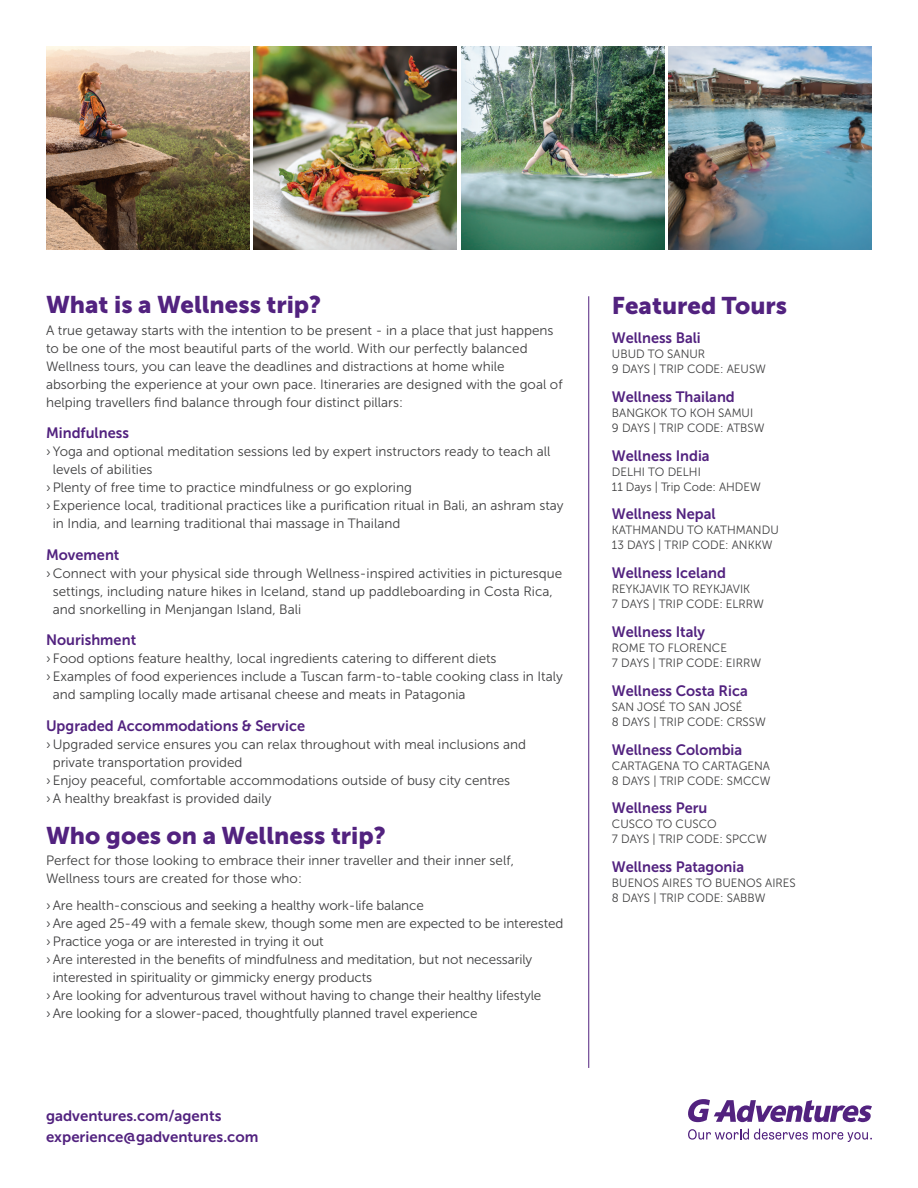
<style>
.page{position:relative;width:918px;height:1188px;background:#fff}
.page>*{position:absolute;margin:0;border:0;box-sizing:border-box;transform-origin:0 0}
.t1{font:24px "Museo Sans 900";color:#52227f}
.t2{font:15px/21px "Museo Sans 700";color:#52227f}
.t3{font:13.5px/18px "Museo Sans 300";color:#3e3e3f}
.t4{font:12px/15px "Museo Sans 300";color:#3e3e3f}
</style>
<div class="page">
<img style="left:254px;top:46px;width:203px;height:203px">
<img style="left:461px;top:46px;width:203px;height:203px">
<img style="left:46px;top:46px;width:203px;height:203px">
<img style="left:669px;top:46px;width:203px;height:203px">
<hr style="left:588px;top:296px;width:1px;height:772px;background:#52227f">
<svg style="left:688px;top:1099px;width:184px;height:24px"></svg>
<svg style="left:688px;top:1129px;width:184px;height:13px"></svg>
<h1 class="t1" style="left:46px;top:291px;width:277px">What is a Wellness trip?</h1>
<p class="t3" style="left:46px;top:321px;width:518px">A true getaway starts with the intention to be present - in a place that just happens to be one of the most beautiful parts of the world. With our perfectly balanced Wellness tours, you can leave the deadlines and distractions at home while absorbing the experience at your own pace. Itineraries are designed with the goal of helping travellers find balance through four distinct pillars:</p>
<p class="t2" style="left:46px;top:423px;width:84px">Mindfulness</p>
<p class="t3" style="left:46px;top:443px;width:506px">› Yoga and optional meditation sessions led by expert instructors ready to teach all</p>
<p class="t3" style="left:53px;top:461px;width:101px">levels of abilities</p>
<p class="t3" style="left:46px;top:479px;width:367px">› Plenty of free time to practice mindfulness or go exploring</p>
<p class="t3" style="left:46px;top:497px;width:519px">› Experience local, traditional practices like a purification ritual in Bali, an ashram stay</p>
<p class="t3" style="left:53px;top:515px;width:349px">in India, and learning traditional thai massage in Thailand</p>
<p class="t2" style="left:46px;top:544px;width:75px">Movement</p>
<p class="t3" style="left:53px;top:564px;width:511px;text-indent:-7px">› Connect with your physical side through Wellness-inspired activities in picturesque settings, including nature hikes in Iceland, stand up paddleboarding in Costa Rica, and snorkelling in Menjangan Island, Bali</p>
<p class="t2" style="left:46px;top:630px;width:92px">Nourishment</p>
<p class="t3" style="left:46px;top:650px;width:452px">› Food options feature healthy, local ingredients catering to different diets</p>
<p class="t3" style="left:46px;top:668px;width:518px">› Examples of food experiences include a Tuscan farm-to-table cooking class in Italy</p>
<p class="t3" style="left:53px;top:686px;width:414px">and sampling locally made artisanal cheese and meats in Patagonia</p>
<p class="t2" style="left:46px;top:715px;width:261px">Upgraded Accommodations &amp; Service</p>
<p class="t3" style="left:46px;top:735px;width:482px">› Upgraded service ensures you can relax throughout with meal inclusions and</p>
<p class="t3" style="left:53px;top:753px;width:191px">private transportation provided</p>
<p class="t3" style="left:46px;top:771px;width:466px">› Enjoy peaceful, comfortable accommodations outside of busy city centres</p>
<p class="t3" style="left:46px;top:789px;width:227px">› A healthy breakfast is provided daily</p>
<h1 class="t1" style="left:46px;top:822px;width:341px">Who goes on a Wellness trip?</h1>
<p class="t3" style="left:46px;top:852px;width:469px">Perfect for those looking to embrace their inner traveller and their inner self,<br>Wellness tours are created for those who:</p>
<p class="t3" style="left:46px;top:897px;width:379px">› Are health-conscious and seeking a healthy work-life balance</p>
<p class="t3" style="left:46px;top:915px;width:519px">› Are aged 25-49 with a female skew, though some men are expected to be interested</p>
<p class="t3" style="left:46px;top:933px;width:279px">› Practice yoga or are interested in trying it out</p>
<p class="t3" style="left:46px;top:951px;width:488px">› Are interested in the benefits of mindfulness and meditation, but not necessarily</p>
<p class="t3" style="left:53px;top:969px;width:321px">interested in spirituality or gimmicky energy products</p>
<p class="t3" style="left:46px;top:987px;width:497px">› Are looking for adventurous travel without having to change their healthy lifestyle</p>
<p class="t3" style="left:46px;top:1005px;width:433px">› Are looking for a slower-paced, thoughtfully planned travel experience</p>
<p class="t2" style="left:46px;top:1105px;width:214px">gadventures.com/agents experience@gadventures.com</p>
<h1 class="t1" style="left:612px;top:292px;width:177px">Featured Tours</h1>
<p class="t2" style="left:612px;top:327px;width:90px">Wellness Bali</p>
<p class="t4" style="left:612px;top:347px;width:156px">UBUD TO SANUR<br>9 DAYS | TRIP CODE: AEUSW</p>
<p class="t2" style="left:612px;top:386px;width:124px">Wellness Thailand</p>
<p class="t4" style="left:612px;top:405px;width:154px">BANGKOK TO KOH SAMUI<br>9 DAYS | TRIP CODE: ATBSW</p>
<p class="t2" style="left:612px;top:445px;width:99px">Wellness India</p>
<p class="t4" style="left:612px;top:464px;width:151px">DELHI TO DELHI<br>11 Days | Trip Code: AHDEW</p>
<p class="t2" style="left:612px;top:504px;width:105px">Wellness Nepal</p>
<p class="t4" style="left:612px;top:523px;width:168px">KATHMANDU TO KATHMANDU<br>13 DAYS | TRIP CODE: ANKKW</p>
<p class="t2" style="left:612px;top:563px;width:115px">Wellness Iceland</p>
<p class="t4" style="left:612px;top:582px;width:154px">REYKJAVIK TO REYKJAVIK<br>7 DAYS | TRIP CODE: ELRRW</p>
<p class="t2" style="left:612px;top:621px;width:95px">Wellness Italy</p>
<p class="t4" style="left:612px;top:641px;width:151px">ROME TO FLORENCE<br>7 DAYS | TRIP CODE: EIRRW</p>
<p class="t2" style="left:612px;top:680px;width:137px">Wellness Costa Rica</p>
<p class="t4" style="left:612px;top:699px;width:155px">SAN JOSÉ TO SAN JOSÉ<br>8 DAYS | TRIP CODE: CRSSW</p>
<p class="t2" style="left:612px;top:739px;width:132px">Wellness Colombia</p>
<p class="t4" style="left:612px;top:758px;width:160px">CARTAGENA TO CARTAGENA<br>8 DAYS | TRIP CODE: SMCCW</p>
<p class="t2" style="left:612px;top:798px;width:97px">Wellness Peru</p>
<p class="t4" style="left:612px;top:817px;width:156px">CUSCO TO CUSCO<br>7 DAYS | TRIP CODE: SPCCW</p>
<p class="t2" style="left:612px;top:857px;width:134px">Wellness Patagonia</p>
<p class="t4" style="left:612px;top:876px;width:185px">BUENOS AIRES TO BUENOS AIRES<br>8 DAYS | TRIP CODE: SABBW</p>
</div>
